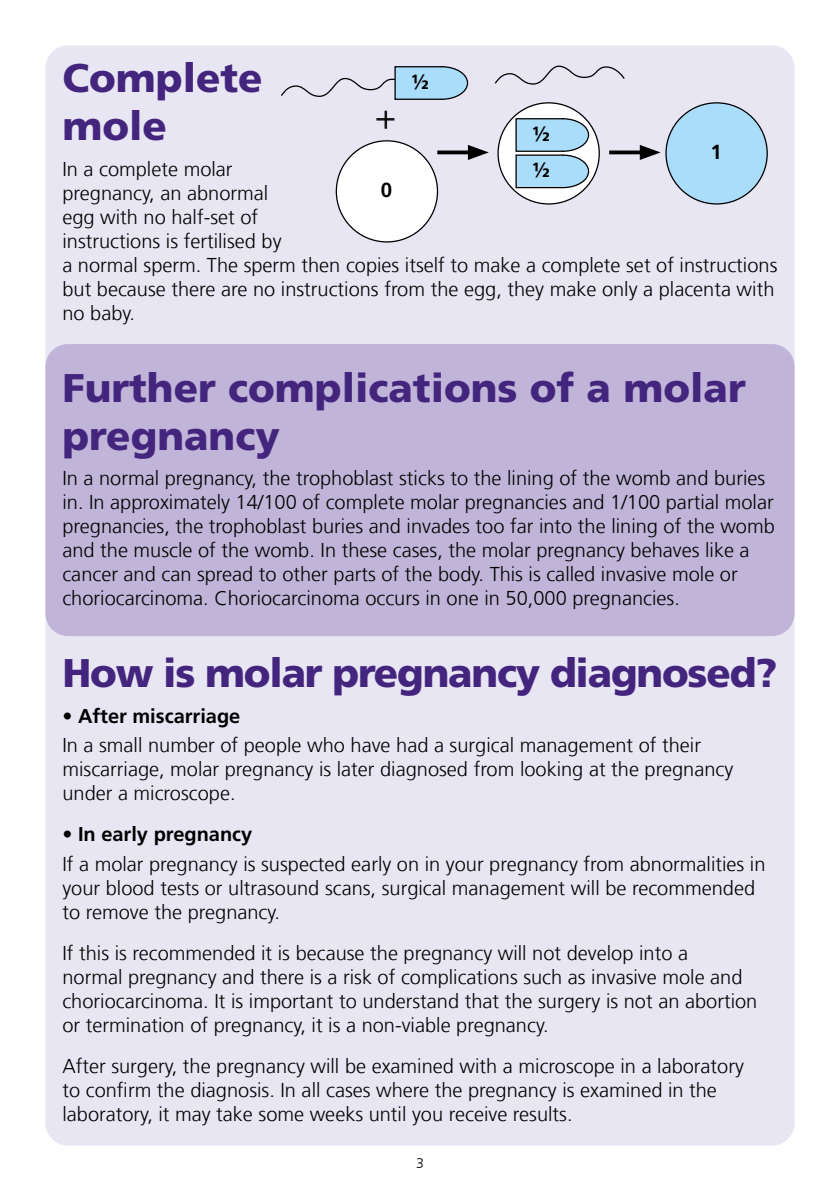
<style>
.page{position:relative;width:840px;height:1191px;background:#fff}
.page>*{position:absolute;margin:0;border:0;box-sizing:border-box;transform-origin:0 0}
.t1{font:900 40px/48px "Frutiger LT Com";color:#44257d}
.t2{font:900 40px "Frutiger LT Com";letter-spacing:-.03em;color:#44257d}
.t3{font:700 20.4px/36.4px "Frutiger LT Com";color:#000}
.t4{font:300 20px/24px "Frutiger LT Com";color:#000}
.t5{font:700 20px "Frutiger LT Com";color:#000}
.t6{font:300 14px "Frutiger LT Com";color:#000}
</style>
<div class="page">
<div style="left:45px;top:45px;width:749px;height:1100px;background:#e9e6f3;border-radius:23px"></div>
<div style="left:45px;top:344px;width:749px;height:292px;background:#c0b5d8;border-radius:23px"></div>
<div style="left:498px;top:103px;width:101px;height:101px;background:#fff;border-radius:50%"></div>
<div style="left:665px;top:103px;width:101px;height:101px;background:#aaddf9;border-radius:50%"></div>
<div style="left:336px;top:141px;width:101px;height:101px;background:#fff;border-radius:50%"></div>
<svg style="left:281px;top:66px;width:187px;height:34px"></svg>
<svg style="left:495px;top:65px;width:130px;height:20px"></svg>
<svg style="left:437px;top:150px;width:30px;height:4px"></svg>
<svg style="left:467px;top:145px;width:21px;height:15px"></svg>
<svg style="left:609px;top:150px;width:30px;height:4px"></svg>
<svg style="left:639px;top:145px;width:21px;height:15px"></svg>
<hr style="left:384px;top:111px;width:3px;height:18px;background:#000">
<hr style="left:376px;top:118px;width:18px;height:3px;background:#000">
<svg style="left:514px;top:117px;width:75px;height:72px;background:#a6cce2"></svg>
<h1 class="t1" style="left:62px;top:54px;width:202px">Complete mole</h1>
<p class="t4" style="left:62px;top:157px;width:716px">In a complete molar<br>pregnancy, an abnormal<br>egg with no half-set of<br>instructions is fertilised by<br>a normal sperm. The sperm then copies itself to make a complete set of instructions but because there are no instructions from the egg, they make only a placenta with no baby.</p>
<p class="t3" style="left:411px;top:64px;width:18px">½</p>
<p class="t3" style="left:532px;top:116px;width:18px">½ ½</p>
<p class="t3" style="left:710px;top:134px;width:13px">1</p>
<p class="t3" style="left:381px;top:172px;width:13px">0</p>
<h1 class="t1" style="left:62px;top:364px;width:684px">Further complications of a molar pregnancy</h1>
<p class="t4" style="left:62px;top:466px;width:713px">In a normal pregnancy, the trophoblast sticks to the lining of the womb and buries in. In approximately 14/100 of complete molar pregnancies and 1/100 partial molar pregnancies, the trophoblast buries and invades too far into the lining of the womb and the muscle of the womb. In these cases, the molar pregnancy behaves like a cancer and can spread to other parts of the body. This is called invasive mole or choriocarcinoma. Choriocarcinoma occurs in one in 50,000 pregnancies.</p>
<h1 class="t2" style="left:62px;top:649px;width:716px">How is molar pregnancy diagnosed?</h1>
<p class="t5" style="left:62px;top:704px;width:179px">• After miscarriage</p>
<p class="t4" style="left:62px;top:733px;width:672px">In a small number of people who have had a surgical management of their miscarriage, molar pregnancy is later diagnosed from looking at the pregnancy under a microscope.</p>
<p class="t5" style="left:62px;top:822px;width:191px">• In early pregnancy</p>
<p class="t4" style="left:62px;top:852px;width:704px">If a molar pregnancy is suspected early on in your pregnancy from abnormalities in your blood tests or ultrasound scans, surgical management will be recommended to remove the pregnancy.</p>
<p class="t4" style="left:62px;top:941px;width:696px">If this is recommended it is because the pregnancy will not develop into a<br>normal pregnancy and there is a risk of complications such as invasive mole and choriocarcinoma. It is important to understand that the surgery is not an abortion or termination of pregnancy, it is a non-viable pregnancy.</p>
<p class="t4" style="left:62px;top:1054px;width:682px">After surgery, the pregnancy will be examined with a microscope in a laboratory to confirm the diagnosis. In all cases where the pregnancy is examined in the laboratory, it may take some weeks until you receive results.</p>
<p class="t6" style="left:416px;top:1155px;width:9px">3</p>
</div>
